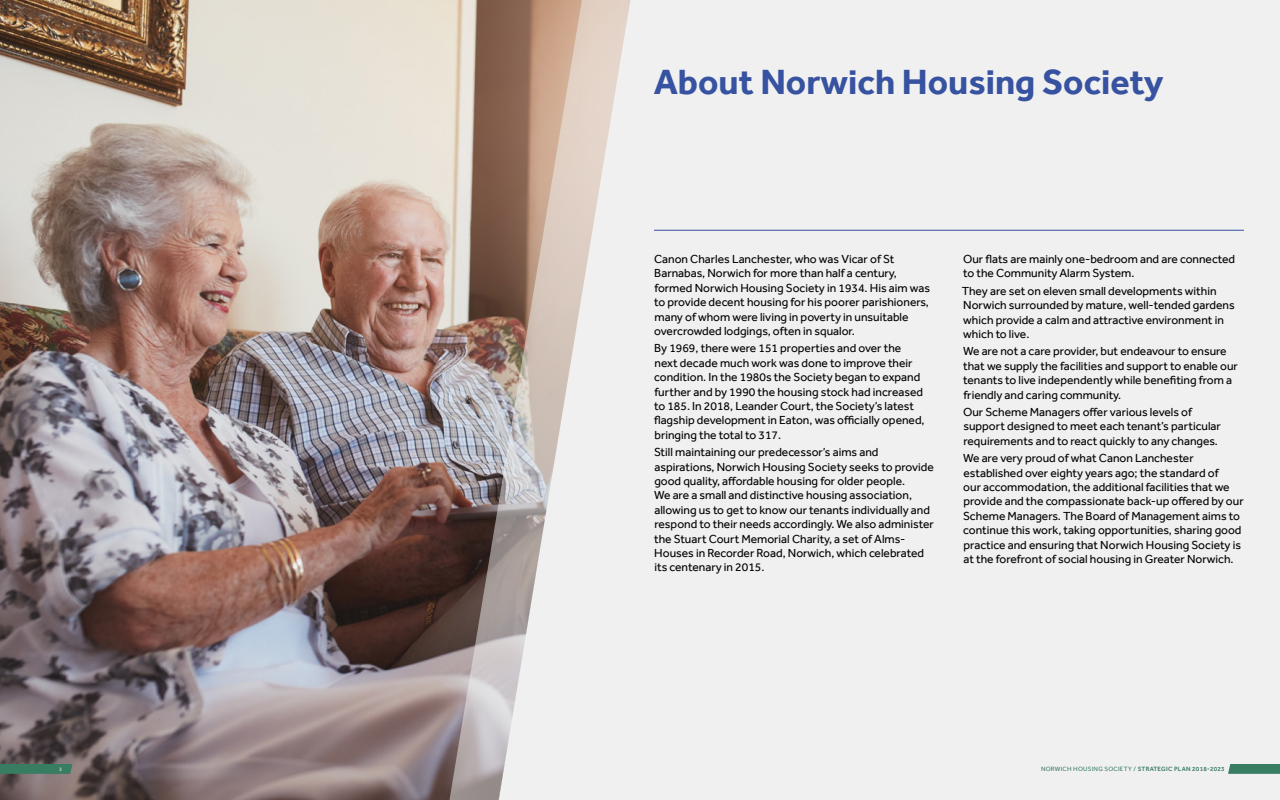
<style>
.page{position:relative;width:1280px;height:800px;background:#f0f0f0}
.page>*{position:absolute;margin:0;border:0;box-sizing:border-box;transform-origin:0 0}
.t1{font:700 36px "Effra";color:#3652a0}
.t2{font:12px/14.4px "Effra";color:#000}
.t3{font:6.4px "Effra";letter-spacing:.04em;color:#387c62}
.t4{font:5.2px "Effra";color:#f0f0f0}
.s1{font-weight:500}
</style>
<div class="page">
<svg style="left:1228px;top:764px;width:52px;height:10px"></svg>
<img style="left:0;top:0;width:437px;height:800px">
<svg style="left:437px;top:0;width:194px;height:800px"></svg>
<hr style="left:654px;top:230px;width:590px;height:1px;background:#3652a0">
<svg style="left:0;top:764px;width:72px;height:10px"></svg>
<p class="t4" style="left:59px;top:766px;width:4px">3</p>
<h1 class="t1" style="left:654px;top:60px;width:512px">About Norwich Housing Society</h1>
<p class="t2" style="left:654px;top:252px;width:278px">Canon Charles Lanchester, who was Vicar of St Barnabas, Norwich for more than half a century, formed Norwich Housing Society in 1934. His aim was to provide decent housing for his poorer parishioners, many of whom were living in poverty in unsuitable overcrowded lodgings, often in squalor.</p>
<p class="t2" style="left:654px;top:341px;width:272px">By 1969, there were 151 properties and over the next decade much work was done to improve their condition. In the 1980s the Society began to expand further and by 1990 the housing stock had increased to 185. In 2018, Leander Court, the Society’s latest flagship development in Eaton, was officially opened, bringing the total to 317.</p>
<p class="t2" style="left:654px;top:445px;width:281px">Still maintaining our predecessor’s aims and aspirations, Norwich Housing Society seeks to provide good quality, affordable housing for older people.<br>We are a small and distinctive housing association, allowing us to get to know our tenants individually and respond to their needs accordingly. We also administer the Stuart Court Memorial Charity, a set of Alms-Houses in Recorder Road, Norwich, which celebrated its centenary in 2015.</p>
<p class="t2" style="left:963px;top:252px;width:274px">Our flats are mainly one-bedroom and are connected to the Community Alarm System.</p>
<p class="t2" style="left:962px;top:283px;width:275px">They are set on eleven small developments within Norwich surrounded by mature, well-tended gardens which provide a calm and attractive environment in which to live.</p>
<p class="t2" style="left:963px;top:344px;width:276px">We are not a care provider, but endeavour to ensure that we supply the facilities and support to enable our tenants to live independently while benefiting from a friendly and caring community.</p>
<p class="t2" style="left:963px;top:405px;width:259px">Our Scheme Managers offer various levels of support designed to meet each tenant’s particular requirements and to react quickly to any changes.</p>
<p class="t2" style="left:963px;top:451px;width:282px">We are very proud of what Canon Lanchester established over eighty years ago; the standard of<br>our accommodation, the additional facilities that we provide and the compassionate back-up offered by our Scheme Managers. The Board of Management aims to continue this work, taking opportunities, sharing good practice and ensuring that Norwich Housing Society is at the forefront of social housing in Greater Norwich.</p>
<p class="t3" style="left:1041px;top:765px;width:185px">NORWICH HOUSING SOCIETY / <span class="s1">STRATEGIC PLAN 2018-2023</span></p>
</div>
